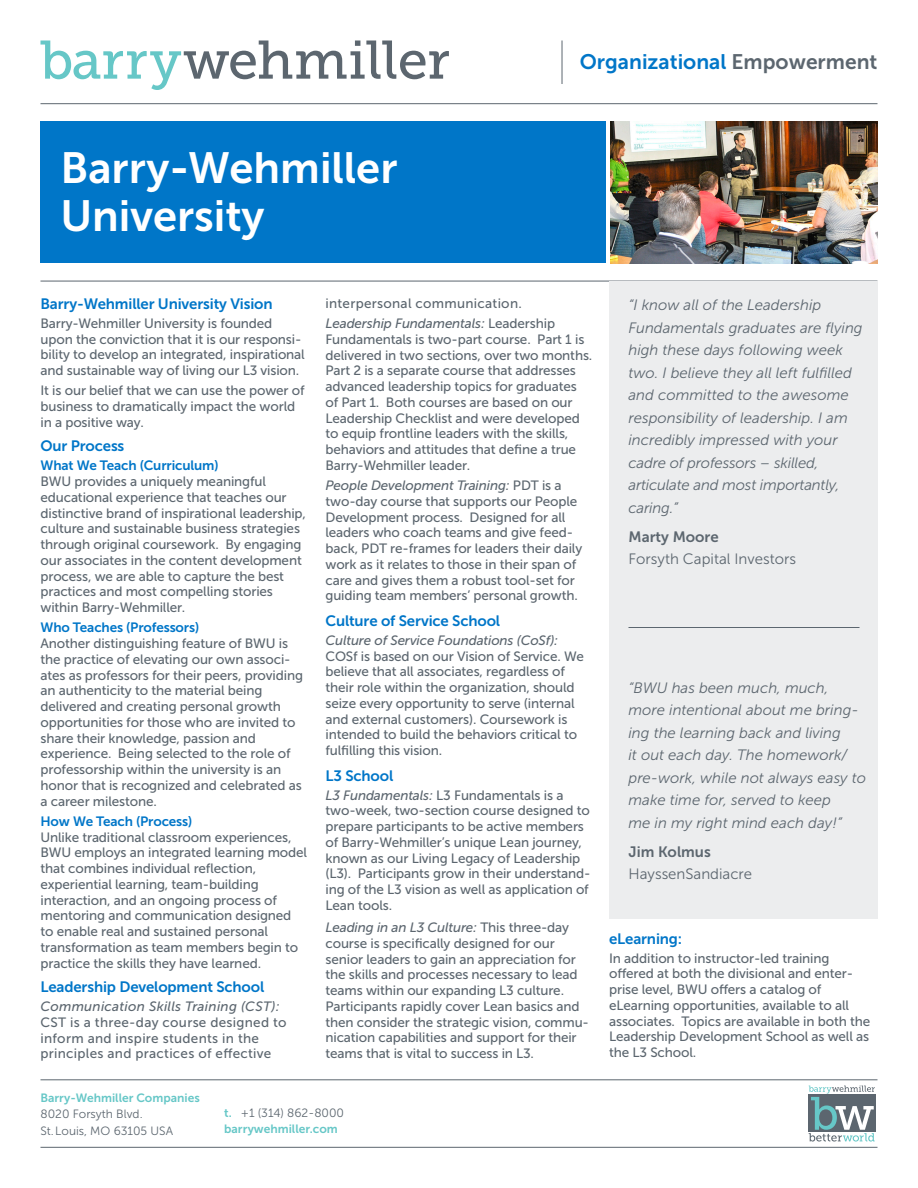
<style>
.page{position:relative;width:918px;height:1188px;background:#fff}
.page>*{position:absolute;margin:0;border:0;box-sizing:border-box;transform-origin:0 0}
.t1{font:43.5px/48px "Museo Sans 700";color:#fff}
.t2{font:21px "Museo Sans 700";color:#0076c8}
.t3{font:italic 15px/22.5px "Museo Sans 300";color:#5c666f}
.t4{font:15px "Museo Sans 700";letter-spacing:-.01em;color:#0076c8}
.t5{font:15px "Museo Sans 300";color:#5c666f}
.t6{font:15px "Museo Sans 700";color:#5c666f}
.t7{font:13.5px/15.8px "Museo Sans 500";letter-spacing:-.01em;color:#5c666f}
.t8{font:13.5px/15.8px "Museo Sans 500";letter-spacing:.02em;color:#5c666f}
.t9{font:13.5px "Museo Sans 700";letter-spacing:-.01em;color:#0076c8}
.t10{font:12px/16.5px "Museo Sans 300";color:#5c666f}
.t11{font:12px "Museo Sans 700";color:#66c7c7}
.s1{color:#5c666f}
.s2{font-style:italic}
.s3{font-family:"Museo Sans 700";color:#66c7c7}
</style>
<div class="page">
<hr style="left:40px;top:103px;width:838px;height:1px;background:#5c666f">
<svg style="left:809px;top:1086px;width:66px;height:56px"></svg>
<hr style="left:40px;top:1147px;width:838px;height:1px;background:#5c666f">
<hr style="left:40px;top:1080px;width:838px;height:1px;background:#5c666f">
<hr style="left:40px;top:281px;width:838px;height:1px;background:#5c666f">
<svg style="left:41px;top:40px;width:408px;height:50px"></svg>
<hr style="left:562px;top:40px;width:1px;height:44px;background:#5c666f">
<div style="left:609px;top:281px;width:269px;height:638px;background:#ecedee"></div>
<img style="left:610px;top:122px;width:268px;height:141px">
<div style="left:40px;top:122px;width:566px;height:141px;background:#0076c8"></div>
<hr style="left:628px;top:627px;width:232px;height:1px;background:#5c666f">
<p class="t1" style="left:60px;top:144px;width:339px">Barry-Wehmiller<br>University</p>
<p class="t2" style="left:580px;top:50px;width:299px">Organizational <span class="s1">Empowerment</span></p>
<p class="t4" style="left:40px;top:295px;width:234px">Barry-Wehmiller University Vision</p>
<p class="t7" style="left:40px;top:316px;width:266px">Barry-Wehmiller University is founded upon the conviction that it is our responsi&shy;bility to develop an integrated, inspirational and sustainable way of living our L3 vision.</p>
<p class="t7" style="left:40px;top:383px;width:266px">It is our belief that we can use the power of business to dramatically impact the world in a positive way.</p>
<p class="t4" style="left:40px;top:438px;width:85px">Our Process</p>
<p class="t9" style="left:40px;top:458px;width:180px">What We Teach (Curriculum)</p>
<p class="t7" style="left:40px;top:474px;width:267px">BWU provides a uniquely meaningful educational experience that teaches our distinctive brand of inspirational leadership, culture and sustainable business strategies through original coursework. By engaging our associates in the content development process, we are able to capture the best practices and most compelling stories within Barry-Wehmiller.</p>
<p class="t9" style="left:40px;top:620px;width:160px">Who Teaches (Professors)</p>
<p class="t7" style="left:40px;top:636px;width:264px">Another distinguishing feature of BWU is the practice of elevating our own associ&shy;ates as professors for their peers, providing an authenticity to the material being delivered and creating personal growth opportunities for those who are invited to share their knowledge, passion and experience. Being selected to the role of professorship within the university is an honor that is recognized and celebrated as a career milestone.</p>
<p class="t9" style="left:40px;top:814px;width:153px">How We Teach (Process)</p>
<p class="t7" style="left:40px;top:829px;width:268px">Unlike traditional classroom experiences, BWU employs an integrated learning model that combines individual reflection, experiential learning, team-building interaction, and an ongoing process of mentoring and communication designed to enable real and sustained personal transformation as team members begin to practice the skills they have learned.</p>
<p class="t4" style="left:40px;top:978px;width:225px">Leadership Development School</p>
<p class="t8" style="left:40px;top:999px;width:248px"><span class="s2">Communication Skills Training (CST):<br></span>CST is a three-day course designed to inform and inspire students in the principles and practices of effective</p>
<p class="t8" style="left:326px;top:295px;width:198px">interpersonal communication.</p>
<p class="t7" style="left:326px;top:316px;width:268px"><span class="s2">Leadership Fundamentals:</span> Leadership Fundamentals is two-part course. Part 1 is delivered in two sections, over two months.<br>Part 2 is a separate course that addresses advanced leadership topics for graduates of Part 1. Both courses are based on our Leadership Checklist and were developed to equip frontline leaders with the skills, behaviors and attitudes that define a true Barry-Wehmiller leader.</p>
<p class="t7" style="left:326px;top:478px;width:258px"><span class="s2">People Development Training:</span> PDT is a two-day course that supports our People Development process. Designed for all leaders who coach teams and give feed&shy;back, PDT re-frames for leaders their daily work as it relates to those in their span of care and gives them a robust tool-set for guiding team members’ personal growth.</p>
<p class="t4" style="left:326px;top:612px;width:176px">Culture of Service School</p>
<p class="t7" style="left:326px;top:632px;width:260px"><span class="s2">Culture of Service Foundations (CoSf):<br></span>COSf is based on our Vision of Service. We believe that all associates, regardless of their role within the organization, should seize every opportunity to serve (internal and external customers). Coursework is intended to build the behaviors critical to fulfilling this vision.</p>
<p class="t4" style="left:326px;top:767px;width:69px">L3 School</p>
<p class="t7" style="left:326px;top:787px;width:267px"><span class="s2">L3 Fundamentals:</span> L3 Fundamentals is a two-week, two-section course designed to prepare participants to be active members of Barry-Wehmiller’s unique Lean journey, known as our Living Legacy of Leadership (L3). Participants grow in their understand&shy;ing of the L3 vision as well as application of Lean tools.</p>
<p class="t7" style="left:326px;top:920px;width:265px"><span class="s2">Leading in an L3 Culture:</span> This three-day course is specifically designed for our senior leaders to gain an appreciation for the skills and processes necessary to lead teams within our expanding L3 culture.<br>Participants rapidly cover Lean basics and then consider the strategic vision, commu&shy;nication capabilities and support for their teams that is vital to success in L3.</p>
<p class="t11" style="left:40px;top:1091px;width:161px">Barry-Wehmiller Companies</p>
<p class="t10" style="left:40px;top:1106px;width:134px">8020 Forsyth Blvd.<br>St. Louis, MO 63105 USA</p>
<p class="t10" style="left:224px;top:1104px;width:121px"><span class="s3">t.</span> +1 (314) 862-8000</p>
<p class="t11" style="left:224px;top:1122px;width:115px">barrywehmiller.com</p>
<p class="t3" style="left:628px;top:294px;width:236px">“I know all of the Leadership<br>Fundamentals graduates are flying high these days following week two. I believe they all left fulfilled and committed to the awesome responsibility of leadership. I am incredibly impressed with your cadre of professors – skilled,</p>
<p class="t3" style="left:628px;top:474px;width:212px">articulate and most importantly, caring.”</p>
<p class="t6" style="left:628px;top:528px;width:92px">Marty Moore</p>
<p class="t5" style="left:628px;top:551px;width:169px">Forsyth Capital Investors</p>
<p class="t3" style="left:628px;top:677px;width:239px">“BWU has been much, much, more intentional about me bring&shy;ing the learning back and living<br>it out each day. The homework/ pre-work, while not always easy to make time for, served to keep</p>
<p class="t3" style="left:628px;top:812px;width:215px">me in my right mind each day!”</p>
<p class="t6" style="left:628px;top:843px;width:84px">Jim Kolmus</p>
<p class="t5" style="left:628px;top:866px;width:125px">HayssenSandiacre</p>
<p class="t4" style="left:609px;top:930px;width:75px">eLearning:</p>
<p class="t7" style="left:609px;top:950px;width:263px">In addition to instructor-led training offered at both the divisional and enter&shy;prise level, BWU offers a catalog of eLearning opportunities, available to all associates. Topics are available in both the Leadership Development School as well as the L3 School.</p>
</div>
